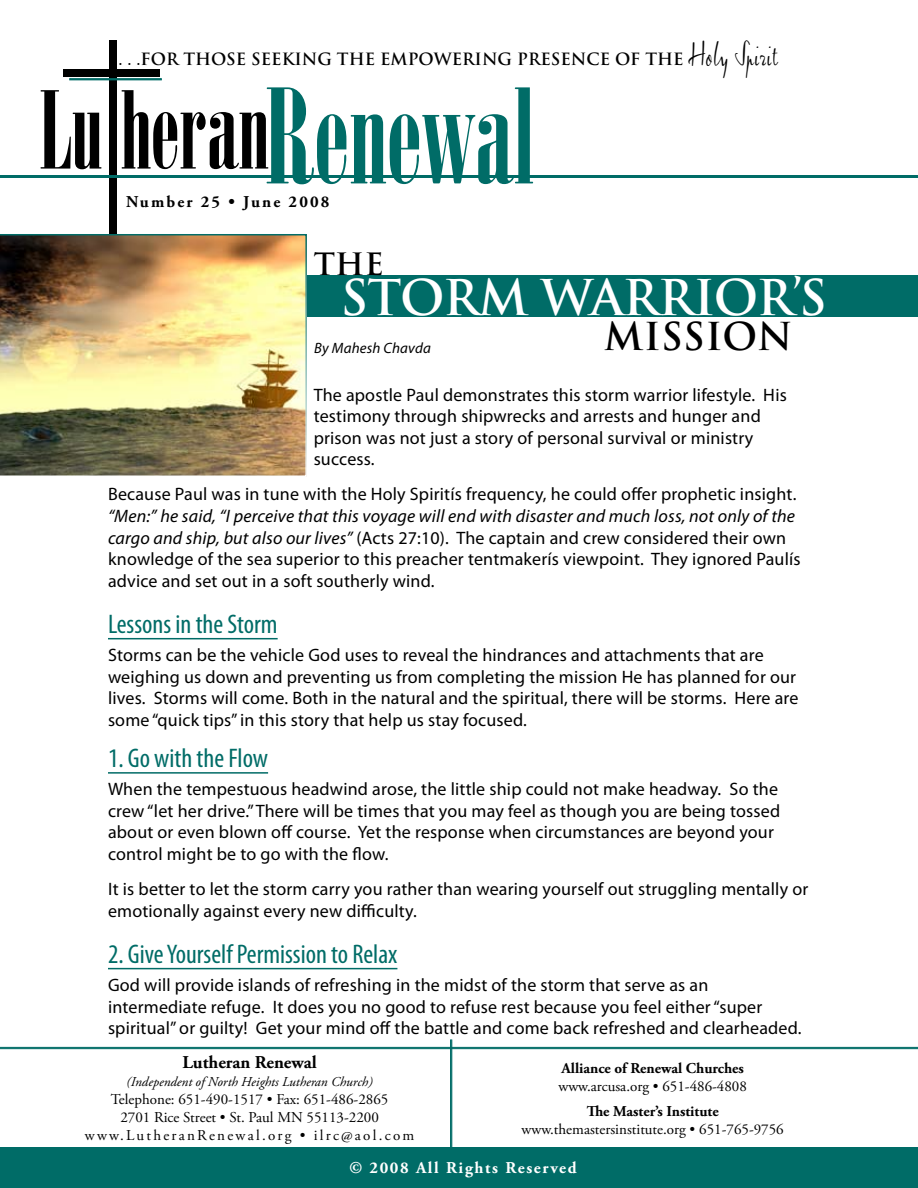
<style>
.page{position:relative;width:918px;height:1188px;background:#fff}
.page>*{position:absolute;margin:0;border:0;box-sizing:border-box;transform-origin:0 0}
.t1{font:700 48px "Trajan Pro";letter-spacing:-.025em;color:#fff}
.t2{font:39px "Amethyste";color:#000}
.t3{font:700 37.5px "Trajan Pro";letter-spacing:.01em;color:#000}
.t4{font:700 30px "Trajan Pro";color:#000}
.t5{font:condensed 27px "Myriad Pro";color:#006c67}
.t6{font:18px/21.6px "Myriad Pro";letter-spacing:.01em;color:#000}
.t7{font:700 18px "Adobe Garamond Pro";color:#000}
.t8{font:700 16.5px "Trajan";color:#000}
.t9{font:700 16.5px "Adobe Garamond Pro";letter-spacing:.1em;color:#fff}
.t10{font:700 16.5px "Adobe Garamond Pro";letter-spacing:.13em;color:#000}
.t11{font:15px/18px "Adobe Garamond Pro";color:#000;text-align:center}
.t12{font:700 15px "Adobe Garamond Pro";color:#000}
.t13{font:italic 15px "Myriad Pro";letter-spacing:.01em;color:#000}
.t14{font:italic 13.5px "Adobe Garamond Pro";color:#000}
.s1{font-style:italic}
</style>
<div class="page">
<div style="left:0;top:1148px;width:918px;height:40px;background:#006c67"></div>
<svg style="left:41px;top:90px;width:61px;height:79px"></svg>
<div style="left:109px;top:40px;width:7px;height:202px;background:#000"></div>
<div style="left:63px;top:70px;width:97px;height:7px;background:#000"></div>
<div style="left:69px;top:78px;width:93px;height:2px;border:1px solid #006c67"></div>
<hr style="left:0;top:176px;width:918px;height:2px;background:#006c67">
<svg style="left:122px;top:87px;width:411px;height:97px"></svg>
<hr style="left:452px;top:1040px;width:1px;height:117px;background:#006c67">
<hr style="left:451px;top:1040px;width:1px;height:117px;background:#006c67">
<hr style="left:450px;top:1040px;width:1px;height:117px;background:#006c67">
<hr style="left:0;top:1047px;width:918px;height:1px;background:#006c67">
<hr style="left:0;top:1048px;width:918px;height:1px;background:#006c67">
<div style="left:0;top:275px;width:918px;height:41px;background:#006c67"></div>
<hr style="left:108px;top:638px;width:170px;height:1px;background:#006b66">
<hr style="left:108px;top:772px;width:160px;height:2px;background:#006b66">
<hr style="left:108px;top:968px;width:289px;height:1px;background:#006b66">
<img style="left:0;top:234px;width:307px;height:243px">
<h2 class="t2" style="left:689px;top:35px;width:90px">Holy Spirit</h2>
<p class="t8" style="left:118px;top:49px;width:567px">. . .FOR THOSE SEEKING THE EMPOWERING PRESENCE OF THE</p>
<p class="t10" style="left:126px;top:192px;width:205px">Number 25 • June 2008</p>
<h3 class="t4" style="left:314px;top:245px;width:72px">THE</h3>
<h1 class="t1" style="left:341px;top:268px;width:488px">STORM WARRIOR’S</h1>
<h3 class="t3" style="left:604px;top:313px;width:190px">MISSION</h3>
<p class="t13" style="left:314px;top:339px;width:118px">By Mahesh Chavda</p>
<p class="t6" style="left:314px;top:383px;width:475px">The apostle Paul demonstrates this storm warrior lifestyle. His testimony through shipwrecks and arrests and hunger and prison was not just a story of personal survival or ministry success.</p>
<p class="t6" style="left:108px;top:483px;width:690px">Because Paul was in tune with the Holy Spiritís frequency, he could offer prophetic insight.</p>
<p class="t6" style="left:108px;top:505px;width:694px"><span class="s1">“Men:” he said, “I perceive that this voyage will end with disaster and much loss, not only of the cargo and ship, but also our lives”</span> (Acts 27:10). The captain and crew considered their own knowledge of the sea superior to this preacher tentmakerís viewpoint. They ignored Paulís advice and set out in a soft southerly wind.</p>
<h3 class="t5" style="left:108px;top:607px;width:171px">Lessons in the Storm</h3>
<p class="t6" style="left:108px;top:644px;width:692px">Storms can be the vehicle God uses to reveal the hindrances and attachments that are weighing us down and preventing us from completing the mission He has planned for our lives. Storms will come. Both in the natural and the spiritual, there will be storms. Here are some “quick tips” in this story that help us stay focused.</p>
<h3 class="t5" style="left:108px;top:742px;width:162px">1. Go with the Flow</h3>
<p class="t6" style="left:108px;top:778px;width:674px">When the tempestuous headwind arose, the little ship could not make headway. So the crew “let her drive.” There will be times that you may feel as though you are being tossed about or even blown off course. Yet the response when circumstances are beyond your control might be to go with the flow.</p>
<p class="t6" style="left:108px;top:878px;width:702px">It is better to let the storm carry you rather than wearing yourself out struggling mentally or emotionally against every new difficulty.</p>
<h3 class="t5" style="left:108px;top:937px;width:291px">2. Give Yourself Permission to Relax</h3>
<p class="t6" style="left:108px;top:974px;width:695px">God will provide islands of refreshing in the midst of the storm that serve as an intermediate refuge. It does you no good to refuse rest because you feel either “super spiritual” or guilty! Get your mind off the battle and come back refreshed and clearheaded.</p>
<p class="t7" style="left:182px;top:1052px;width:136px">Lutheran Renewal</p>
<p class="t14" style="left:127px;top:1074px;width:248px">(Independent of North Heights Lutheran Church)</p>
<p class="t11" style="left:85px;top:1091px;width:331px">Telephone: 651-490-1517 • Fax: 651-486-2865<br>2701 Rice Street • St. Paul MN 55113-2200 www.LutheranRenewal.org • ilrc@aol.com</p>
<p class="t12" style="left:561px;top:1059px;width:184px">Alliance of Renewal Churches</p>
<p class="t11" style="left:558px;top:1078px;width:190px">www.arcusa.org • 651-486-4808</p>
<p class="t12" style="left:587px;top:1102px;width:133px">The Master’s Institute</p>
<p class="t11" style="left:522px;top:1120px;width:264px">www.themastersinstitute.org • 651-765-9756</p>
<p class="t9" style="left:349px;top:1158px;width:229px">© 2008 All Rights Reserved</p>
</div>
